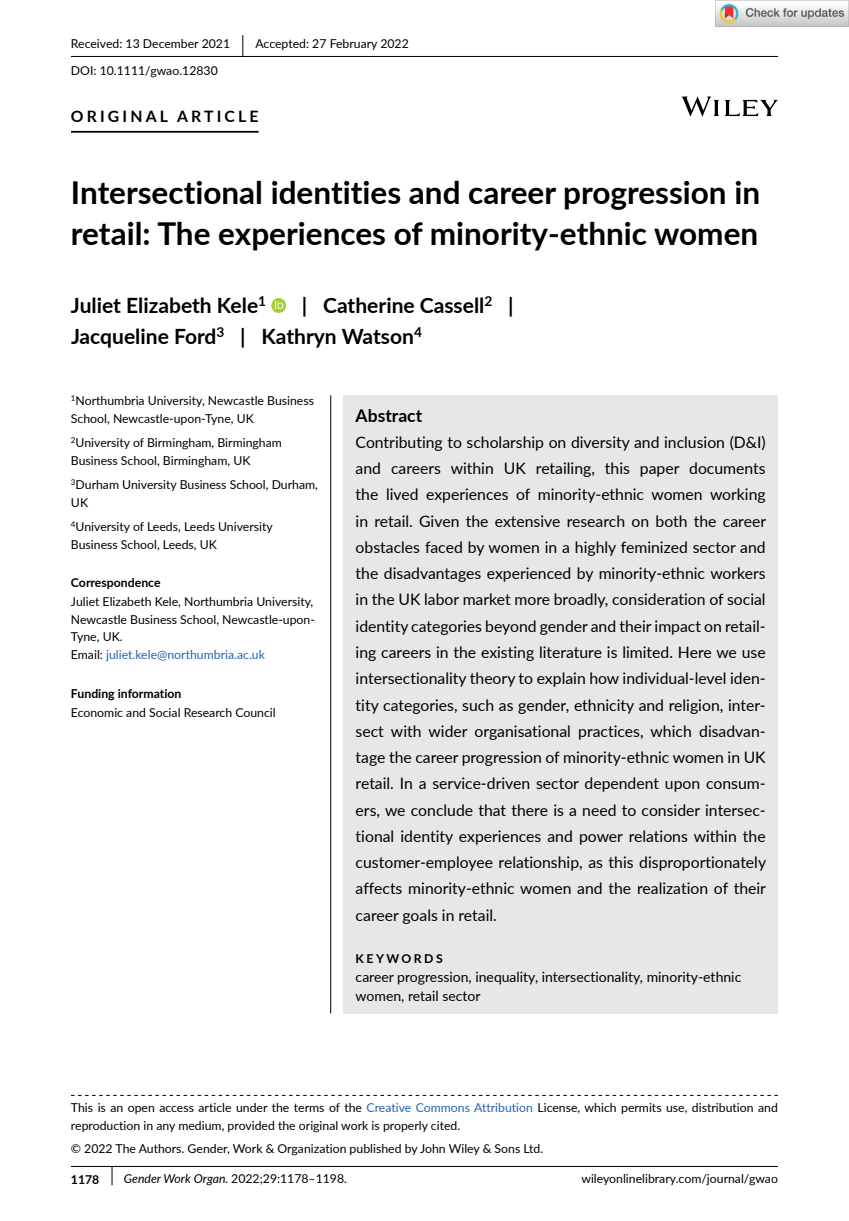
<style>
.page{position:relative;width:849px;height:1221px;background:#fff}
.page>*{position:absolute;margin:0;border:0;box-sizing:border-box;transform-origin:0 0}
.t1{font:700 31.5px/40.2px "Lato";color:#000}
.t2{font:700 21px/31.5px "Lato";color:#000}
.t3{font:700 17.5px "Lato";color:#000}
.t4{font:15.75px/26.2px "Lato";color:#000;text-align:justify}
.t5{font:700 15.75px "Lato";letter-spacing:.2em;color:#000}
.t6{font:14px/19.2px "Lato";color:#000}
.t7{font:12.25px/17.5px "Lato";color:#000}
.t8{font:700 12.25px "Lato";color:#000}
.t9{font:700 12.25px "Lato";letter-spacing:.2em;color:#000}
.s1{color:#2564af}
.s2{font-style:italic}
</style>
<div class="page">
<div style="left:343px;top:395px;width:434px;height:618px;background:#e6e7e8"></div>
<hr style="left:71px;top:56px;width:706px;height:1px;background:#000">
<hr style="left:71px;top:131px;width:187px;height:2px;background:#000">
<svg style="left:271px;top:298px;width:15px;height:15px"></svg>
<svg style="left:275px;top:301px;width:8px;height:8px"></svg>
<svg style="left:242px;top:35px;width:1px;height:21px"></svg>
<hr style="left:71px;top:1165px;width:706px;height:1px;background:#000">
<svg style="left:71px;top:1094px;width:706px;height:1px"></svg>
<svg style="left:681px;top:96px;width:96px;height:21px"></svg>
<hr style="left:330px;top:395px;width:1px;height:618px;background:#000">
<svg style="left:112px;top:1166px;width:1px;height:19px"></svg>
<img style="left:715px;top:0;width:133px;height:26px">
<p class="t7" style="left:71px;top:35px;width:160px">Received: 13 December 2021</p>
<p class="t7" style="left:255px;top:35px;width:155px">Accepted: 27 February 2022</p>
<p class="t7" style="left:71px;top:61px;width:148px">DOI: 10.1111/gwao.12830</p>
<p class="t5" style="left:71px;top:105px;width:189px">ORIGINAL ARTICLE</p>
<h1 class="t1" style="left:71px;top:171px;width:690px">Intersectional identities and career progression in retail: The experiences of minority-ethnic women</h1>
<h2 class="t2" style="left:71px;top:288px;width:444px;text-indent:231px">| Catherine Cassell<sup>2</sup> |<br>Jacqueline Ford<sup>3</sup> | Kathryn Watson<sup>4</sup></h2>
<h2 class="t2" style="left:71px;top:288px;width:197px">Juliet Elizabeth Kele<sup>1</sup></h2>
<p class="t7" style="left:71px;top:391px;width:244px"><sup>1</sup>Northumbria University, Newcastle Business<br>School, Newcastle-upon-Tyne, UK</p>
<p class="t7" style="left:71px;top:433px;width:212px"><sup>2</sup>University of Birmingham, Birmingham<br>Business School, Birmingham, UK</p>
<p class="t7" style="left:71px;top:475px;width:248px"><sup>3</sup>Durham University Business School, Durham,<br>UK</p>
<p class="t7" style="left:71px;top:517px;width:203px"><sup>4</sup>University of Leeds, Leeds University<br>Business School, Leeds, UK</p>
<p class="t8" style="left:71px;top:573px;width:91px">Correspondence</p>
<p class="t7" style="left:71px;top:592px;width:245px">Juliet Elizabeth Kele, Northumbria University, Newcastle Business School, Newcastle-upon-Tyne, UK.<br>Email: <span class="s1">juliet.kele@northumbria.ac.uk</span></p>
<p class="t8" style="left:71px;top:684px;width:112px">Funding information</p>
<p class="t7" style="left:71px;top:703px;width:206px">Economic and Social Research Council</p>
<p class="t3" style="left:355px;top:402px;width:68px">Abstract</p>
<p class="t4" style="left:355px;top:428px;width:412px">Contributing to scholarship on diversity and inclusion (D&amp;I) and careers within UK retailing, this paper documents the lived experiences of minority-ethnic women working in retail. Given the extensive research on both the career obstacles faced by women in a highly feminized sector and the disadvantages experienced by minority-ethnic workers in the UK labor market more broadly, consideration of social identity categories beyond gender and their impact on retail&shy;ing careers in the existing literature is limited. Here we use intersectionality theory to explain how individual-level iden&shy;tity categories, such as gender, ethnicity and religion, inter&shy;sect with wider organisational practices, which disadvan&shy;tage the career progression of minority-ethnic women in UK retail. In a service-driven sector dependent upon consum&shy;ers, we conclude that there is a need to consider intersec&shy;tional identity experiences and power relations within the customer-employee relationship, as this disproportionately affects minority-ethnic women and the realization of their career goals in retail.</p>
<p class="t9" style="left:355px;top:949px;width:89px">KEYWORDS</p>
<p class="t6" style="left:355px;top:966px;width:387px">career progression, inequality, intersectionality, minority-ethnic women, retail sector</p>
<p class="t7" style="left:71px;top:1098px;width:708px">This is an open access article under the terms of the <span class="s1">Creative Commons Attribution</span> License, which permits use, distribution and reproduction in any medium, provided the original work is properly cited.</p>
<p class="t7" style="left:71px;top:1138px;width:473px">© 2022 The Authors. Gender, Work &amp; Organization published by John Wiley &amp; Sons Ltd.</p>
<p class="t8" style="left:71px;top:1169px;width:30px">1178</p>
<p class="t7" style="left:124px;top:1169px;width:224px"><span class="s2">Gender Work Organ.</span> 2022;29:1178–1198.</p>
<p class="t7" style="left:581px;top:1169px;width:198px">wileyonlinelibrary.com/journal/gwao</p>
</div>
